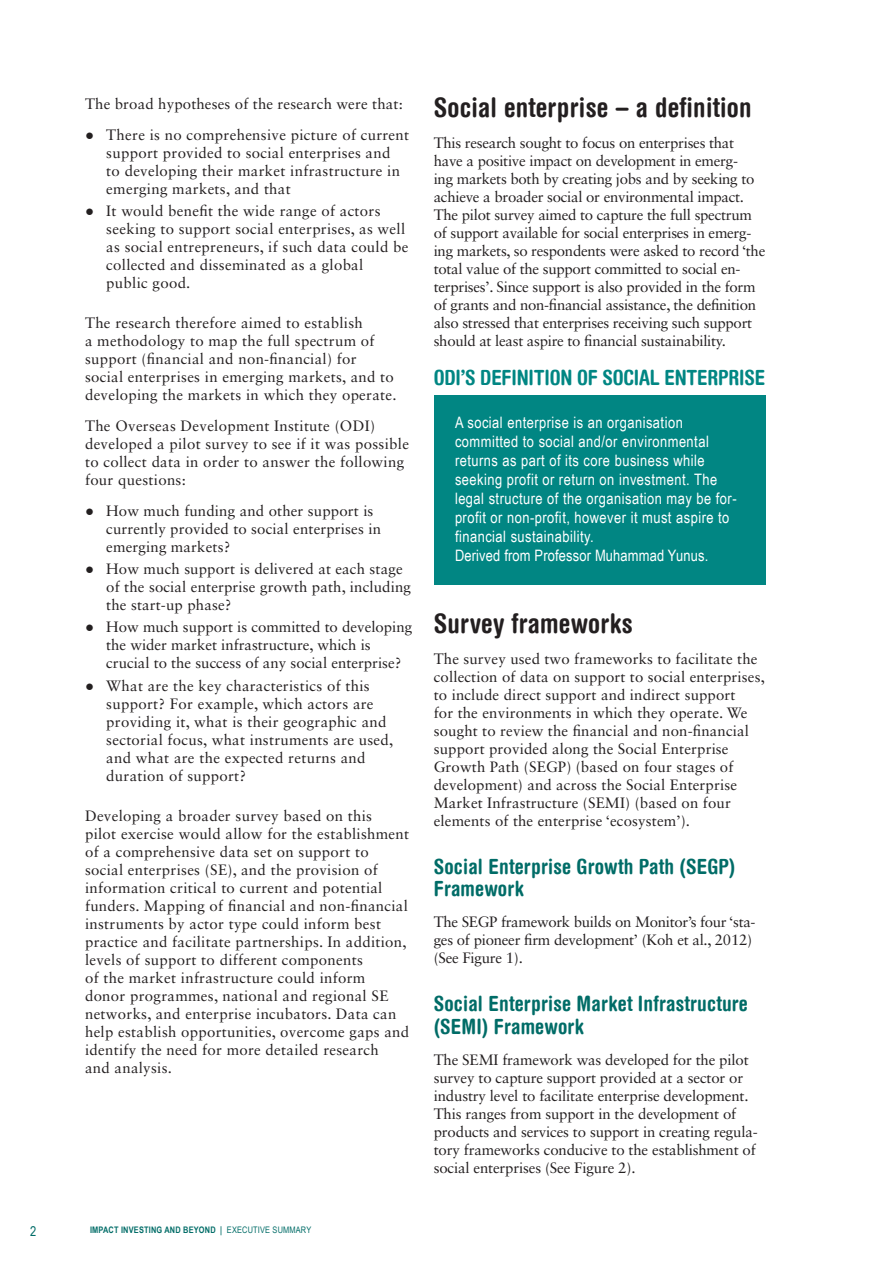
<style>
.page{position:relative;width:893px;height:1263px;background:#fff}
.page>*{position:absolute;margin:0;border:0;box-sizing:border-box;transform-origin:0 0}
.HEADING{font:700 condensed 27px "Helvetica Rounded LT";letter-spacing:.01em;color:#231f20}
.SUBHEADING{font:700 condensed 21px/22.5px "Helvetica Rounded LT";letter-spacing:.01em;color:#006c67}
.BOX_TITLE{font:700 condensed 21px "Helvetica Rounded LT";letter-spacing:-.01em;color:#018683}
.BOX_COPY{font:15.75px/18.9px "Arial Narrow";letter-spacing:.03em;color:#fff}
.COPY{font:15px/18px "Sabon LT Std";letter-spacing:.01em;color:#231f20}
.BULLETS{font:15px/18px "Sabon LT Std";letter-spacing:.02em;color:#231f20}
.COPY-2{font:15px/18px "Sabon LT Std";letter-spacing:-.02em;color:#231f20}
.COPY-3{font:15px/18px "Sabon LT Std";letter-spacing:-.01em;color:#231f20}
.BULLETS-2{font:15px/18px "Sabon LT Std";color:#231f20}
.COPY-4{font:15px/18px "Sabon LT Std";letter-spacing:-.015em;color:#231f20}
.t1{font:13.5px "Arial Narrow";color:#006c67}
.t2{font:700 9px "Arial Narrow";letter-spacing:.02em;color:#006c67}
.s1{font-family:"Arial Narrow"}
.s2{font-family:"Bell Gothic Std"}
.s3{font-weight:400}
</style>
<div class="page">
<div style="left:434px;top:396px;width:331px;height:189px;background:#018683"></div>
<p class="COPY" style="left:85px;top:95px;width:319px">The broad hypotheses of the research were that:</p>
<p class="BULLETS" style="left:106px;top:125px;width:304px;text-indent:-21px"><span class="s1">●</span> There is no comprehensive picture of current support provided to social enterprises and<br>to developing their market infrastructure in emerging markets, and that</p>
<p class="BULLETS" style="left:106px;top:202px;width:304px;text-indent:-21px"><span class="s1">●</span> It would benefit the wide range of actors seeking to support social enterprises, as well as social entrepreneurs, if such data could be collected and disseminated as a global public good.</p>
<p class="COPY" style="left:85px;top:314px;width:313px">The research therefore aimed to establish<br>a methodology to map the full spectrum of support (financial and non-financial) for social enterprises in emerging markets, and to developing the markets in which they operate.</p>
<p class="COPY" style="left:85px;top:417px;width:325px">The Overseas Development Institute (ODI) developed a pilot survey to see if it was possible to collect data in order to answer the following four questions:</p>
<p class="BULLETS" style="left:106px;top:501px;width:276px;text-indent:-21px"><span class="s1">●</span> How much funding and other support is currently provided to social enterprises in emerging markets?</p>
<p class="BULLETS" style="left:106px;top:560px;width:306px;text-indent:-21px"><span class="s1">●</span> How much support is delivered at each stage of the social enterprise growth path, including the start-up phase?</p>
<p class="BULLETS-2" style="left:106px;top:618px;width:307px;text-indent:-21px"><span class="s1">●</span> How much support is committed to developing the wider market infrastructure, which is crucial to the success of any social enterprise?</p>
<p class="BULLETS" style="left:106px;top:676px;width:289px;text-indent:-21px"><span class="s1">●</span> What are the key characteristics of this support? For example, which actors are providing it, what is their geographic and sectorial focus, what instruments are used, and what are the expected returns and duration of support?</p>
<p class="COPY" style="left:85px;top:806px;width:326px">Developing a broader survey based on this<br>pilot exercise would allow for the establishment of a comprehensive data set on support to social enterprises (SE), and the provision of information critical to current and potential funders. Mapping of financial and non-financial instruments by actor type could inform best practice and facilitate partnerships. In addition, levels of support to different components<br>of the market infrastructure could inform donor programmes, national and regional SE networks, and enterprise incubators. Data can help establish opportunities, overcome gaps and identify the need for more detailed research<br>and analysis.</p>
<p class="t1" style="left:30px;top:1221px;width:8px">2</p>
<p class="t2" style="left:90px;top:1223px;width:223px">IMPACT INVESTING AND BEYOND <span class="s2">|</span> <span class="s3">EXECUTIVE SUMMARY</span></p>
<p class="HEADING" style="left:434px;top:91px;width:319px">Social enterprise – a definition</p>
<p class="COPY-2" style="left:434px;top:134px;width:333px">This research sought to focus on enterprises that have a positive impact on development in emerg-<br>ing markets both by creating jobs and by seeking to achieve a broader social or environmental impact.<br>The pilot survey aimed to capture the full spectrum of support available for social enterprises in emerg&shy;ing markets, so respondents were asked to record ‘the total value of the support committed to social en&shy;terprises’. Since support is also provided in the form of grants and non-financial assistance, the definition also stressed that enterprises receiving such support should at least aspire to financial sustainability.</p>
<p class="BOX_TITLE" style="left:434px;top:365px;width:333px">ODI’S DEFINITION OF SOCIAL ENTERPRISE</p>
<p class="BOX_COPY" style="left:455px;top:413px;width:283px">A social enterprise is an organisation committed to social and/or environmental returns as part of its core business while seeking profit or return on investment. The legal structure of the organisation may be for&shy;profit or non-profit, however it must aspire to financial sustainability.<br>Derived from Professor Muhammad Yunus.</p>
<p class="HEADING" style="left:434px;top:607px;width:201px">Survey frameworks</p>
<p class="COPY" style="left:434px;top:649px;width:333px">The survey used two frameworks to facilitate the collection of data on support to social enterprises, to include direct support and indirect support<br>for the environments in which they operate. We sought to review the financial and non-financial support provided along the Social Enterprise Growth Path (SEGP) (based on four stages of development) and across the Social Enterprise Market Infrastructure (SEMI) (based on four elements of the enterprise ‘ecosystem’).</p>
<p class="SUBHEADING" style="left:434px;top:855px;width:303px">Social Enterprise Growth Path (SEGP)<br>Framework</p>
<p class="COPY-4" style="left:434px;top:913px;width:323px">The SEGP framework builds on Monitor’s four ‘sta&shy;ges of pioneer firm development’ (Koh et al., 2012) (See Figure 1).</p>
<p class="SUBHEADING" style="left:434px;top:992px;width:316px">Social Enterprise Market Infrastructure (SEMI) Framework</p>
<p class="COPY-3" style="left:434px;top:1050px;width:326px">The SEMI framework was developed for the pilot survey to capture support provided at a sector or industry level to facilitate enterprise development.<br>This ranges from support in the development of products and services to support in creating regula&shy;tory frameworks conducive to the establishment of social enterprises (See Figure 2).</p>
</div>
